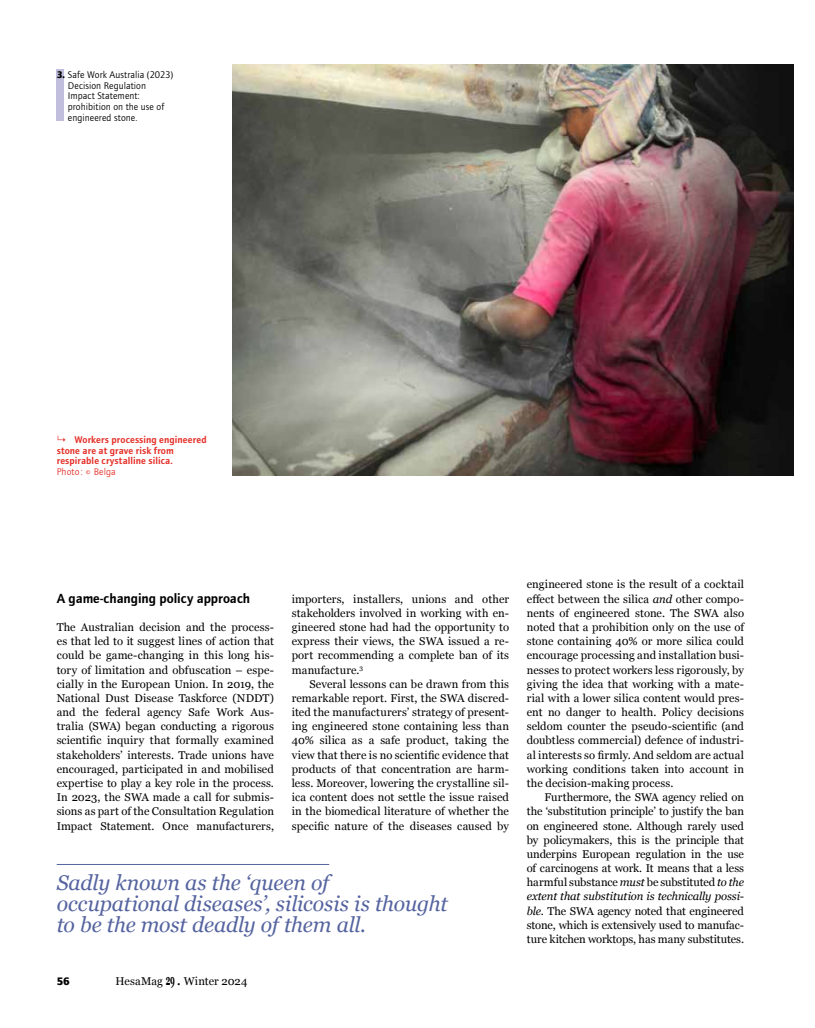
<style>
.page{position:relative;width:815px;height:1028px;background:#fff}
.page>*{position:absolute;margin:0;border:0;box-sizing:border-box;transform-origin:0 0}
.t1{font:italic 21.25px/21.2px "Georgia";letter-spacing:-.005em;color:#5564a0}
.t2{font:13.75px "etui Foundry Journal Demi";letter-spacing:-.005em;color:#000}
.t3{font:11.25px/14.1px "Georgia";letter-spacing:.005em;color:#000;text-align:justify}
.t4{font:11.25px "etui Foundry Journal bold";color:#000}
.t5{font:10px/10.6px "etui Foundry Journal book";letter-spacing:.01em;color:#000}
.t6{font:10px/10.6px "etui Foundry Journal Demi";letter-spacing:.01em;color:#e5322b}
.t7{font:10px "etui Foundry Journal book";letter-spacing:.01em;color:#e5322b}
.s1{font-family:"etui Foundry Journal bold"}
.s2{font-family:"Inter";font-weight:300}
.s3{font-weight:700;font-size:14.88px}
.s4{font-size:15px}
.s5{font-style:italic}
</style>
<div class="page">
<div style="left:57px;top:69px;width:7px;height:51px;background:#c0bedc"></div>
<hr style="left:57px;top:864px;width:272px;height:1px;background:#5564a0">
<img style="left:233px;top:64px;width:561px;height:411px">
<p class="t5" style="left:68px;top:69px;width:107px;text-indent:-11px"><span class="s1">3.</span> Safe Work Australia (2023)<br>Decision Regulation<br>Impact Statement: prohibition on the use of engineered stone.</p>
<p class="t6" style="left:57px;top:434px;width:151px"><span class="s2">↳</span> Workers processing engineered stone are at grave risk from respirable crystalline silica.</p>
<p class="t7" style="left:57px;top:466px;width:61px">Photo : © Belga</p>
<p class="t2" style="left:57px;top:590px;width:195px">A game-changing policy approach</p>
<p class="t3" style="left:57px;top:619px;width:219px">The Australian decision and the process&shy;es that led to it suggest lines of action that could be game-changing in this long his&shy;tory of limitation and obfuscation – espe&shy;cially in the European Union. In 2019, the National Dust Disease Taskforce (NDDT) and the federal agency Safe Work Aus&shy;tralia (SWA) began conducting a rigorous scientific inquiry that formally examined stakeholders’ interests. Trade unions have encouraged, participated in and mobilised expertise to play a key role in the process.<br>In 2023, the SWA made a call for submis&shy;sions as part of the Consultation Regulation Impact Statement. Once manufacturers,</p>
<p class="t3" style="left:292px;top:591px;width:219px">importers, installers, unions and other stakeholders involved in working with en&shy;gineered stone had had the opportunity to express their views, the SWA issued a re&shy;port recommending a complete ban of its manufacture.<sup>3</sup></p>
<p class="t3" style="left:292px;top:676px;width:219px;text-indent:18px">Several lessons can be drawn from this remarkable report. First, the SWA discred&shy;ited the manufacturers’ strategy of present&shy;ing engineered stone containing less than 40% silica as a safe product, taking the view that there is no scientific evidence that products of that concentration are harm&shy;less. Moreover, lowering the crystalline sil&shy;ica content does not settle the issue raised in the biomedical literature of whether the specific nature of the diseases caused by</p>
<h1 class="t1" style="left:57px;top:871px;width:393px">Sadly known as the ‘queen of occupational diseases’, silicosis is thought to be the most deadly of them all.</h1>
<p class="t4" style="left:57px;top:975px;width:15px">56</p>
<p class="t3" style="left:115px;top:974px;width:133px">HesaMag <span class="s3">29</span> <span class="s4">.</span> Winter 2024</p>
<p class="t3" style="left:527px;top:577px;width:219px">engineered stone is the result of a cocktail effect between the silica <span class="s5">and</span> other compo&shy;nents of engineered stone. The SWA also noted that a prohibition only on the use of stone containing 40% or more silica could encourage processing and installation busi&shy;nesses to protect workers less rigorously, by giving the idea that working with a mate&shy;rial with a lower silica content would pres&shy;ent no danger to health. Policy decisions seldom counter the pseudo-scientific (and doubtless commercial) defence of industri&shy;al interests so firmly. And seldom are actual working conditions taken into account in the decision-making process.</p>
<p class="t3" style="left:527px;top:789px;width:219px;text-indent:18px">Furthermore, the SWA agency relied on the ‘substitution principle’ to justify the ban on engineered stone. Although rarely used by policymakers, this is the principle that underpins European regulation in the use of carcinogens at work. It means that a less harmful substance <span class="s5">must</span> be substituted <span class="s5">to the extent that substitution is technically possi&shy;ble</span>. The SWA agency noted that engineered stone, which is extensively used to manufac&shy;ture kitchen worktops, has many substitutes.</p>
</div>
